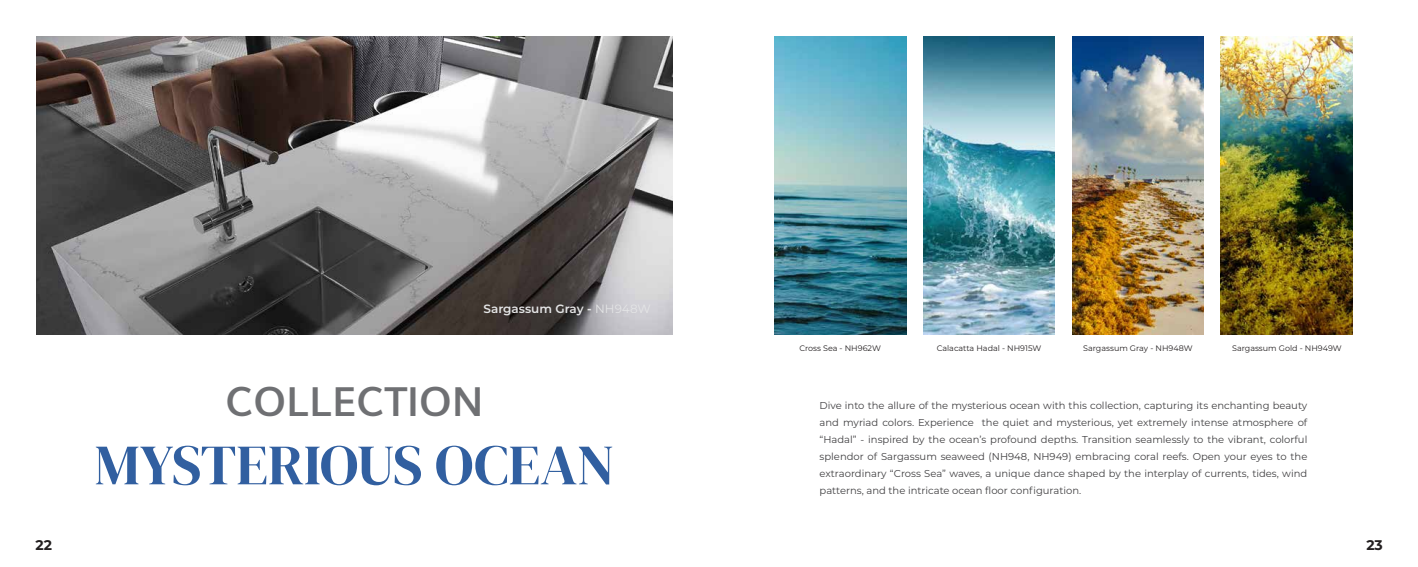
<style>
.page{position:relative;width:1418px;height:567px;background:#fff}
.page>*{position:absolute;margin:0;border:0;box-sizing:border-box;transform-origin:0 0}
.t1{font:57px "DM Serif Display";color:#315fa0}
.t2{font:700 40px "Muli";color:#6f7073}
.t3{font:700 14px "Montserrat";color:#231f20}
.t4{font:600 12px "Montserrat";color:#e4e5e6}
.t5{font:10px/17px "Montserrat";color:#414042;text-align:justify}
.t6{font:8px "Montserrat";color:#231f20}
.s1{font-weight:700}
.s2{font-weight:400}
</style>
<div class="page">
<img style="left:36px;top:36px;width:636px;height:298px">
<img style="left:774px;top:36px;width:132px;height:298px">
<img style="left:923px;top:36px;width:131px;height:298px">
<img style="left:1220px;top:36px;width:132px;height:298px">
<img style="left:1072px;top:36px;width:131px;height:298px">
<p class="t4" style="left:483px;top:300px;width:169px">Sargassum Gray <span class="s1">-</span> <span class="s2">NH948W</span></p>
<h2 class="t2" style="left:225px;top:369px;width:259px">COLLECTION</h2>
<h1 class="t1" style="left:95px;top:432px;width:521px">MYSTERIOUS OCEAN</h1>
<p class="t6" style="left:799px;top:343px;width:83px">Cross Sea - NH962W</p>
<p class="t6" style="left:936px;top:343px;width:106px">Calacatta Hadal - NH915W</p>
<p class="t6" style="left:1083px;top:343px;width:111px">Sargassum Gray - NH948W</p>
<p class="t6" style="left:1232px;top:343px;width:111px">Sargassum Gold - NH949W</p>
<p class="t5" style="left:819px;top:396px;width:489px">Dive into the allure of the mysterious ocean with this collection, capturing its enchanting beauty and myriad colors. Experience the quiet and mysterious, yet extremely intense atmosphere of “Hadal” - inspired by the ocean’s profound depths. Transition seamlessly to the vibrant, colorful splendor of Sargassum seaweed (NH948, NH949) embracing coral reefs. Open your eyes to the extraordinary “Cross Sea” waves, a unique dance shaped by the interplay of currents, tides, wind patterns, and the intricate ocean floor configuration.</p>
<h3 class="t3" style="left:35px;top:535px;width:18px">22</h3>
<h3 class="t3" style="left:1366px;top:535px;width:18px">23</h3>
</div>
